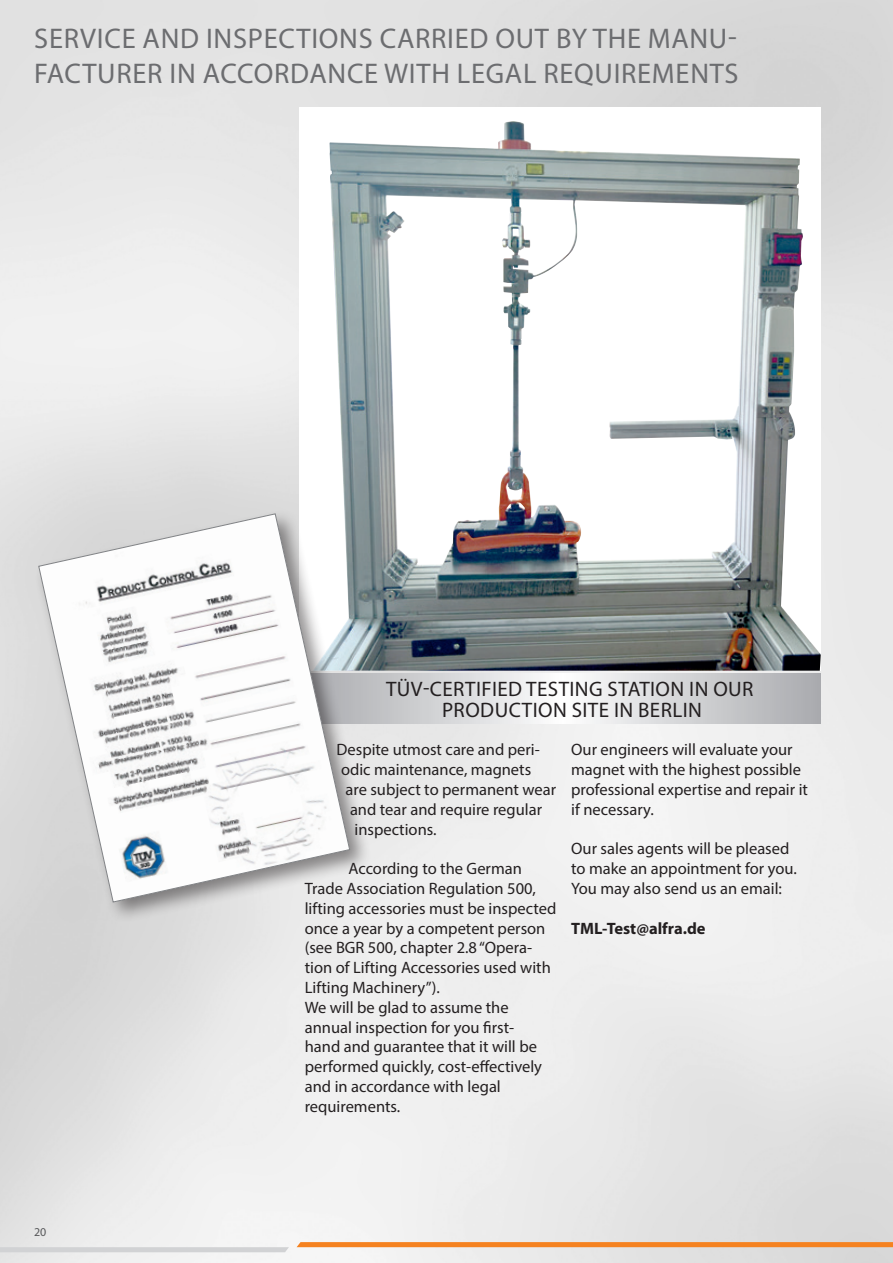
<style>
.page{position:relative;width:893px;height:1263px;background:#fff}
.page>*{position:absolute;margin:0;border:0;box-sizing:border-box;transform-origin:0 0}
.Ü2_Grey-Design{font:28.5px/34.5px "Myriad Pro";letter-spacing:.025em;color:#6c6d70}
.Sonderformen{font:21px/21px "Myriad Pro";letter-spacing:.02em;color:#231f20;text-align:center}
.INTRO{font:16.5px/19.8px "Myriad Pro";color:#231f20}
.INTRO-2{font:700 16.5px "Myriad Pro";color:#231f20}
.t1{font:12px "Myriad Pro";color:#57585a}
</style>
<div class="page">
<svg style="left:297px;top:1242px;width:596px;height:5px;background:#f48424"></svg>
<svg style="left:0;top:1247px;width:289px;height:5px"></svg>
<img style="left:329px;top:121px;width:492px;height:550px">
<svg style="left:372px;top:674px;width:449px;height:49px"></svg>
<div style="left:34px;top:509px;width:338px;height:415px;background:#231f20;opacity:.5"></div>
<svg style="left:38px;top:513px;width:312px;height:390px"></svg>
<p class="Ü2_Grey-Design" style="left:34px;top:21px;width:706px">SERVICE AND INSPECTIONS CARRIED OUT BY THE MANU-<br>FACTURER IN ACCORDANCE WITH LEGAL REQUIREMENTS</p>
<p class="Sonderformen" style="left:386px;top:678px;width:369px">TÜV-CERTIFIED TESTING STATION IN OUR<br>PRODUCTION SITE IN BERLIN</p>
<p class="t1" style="left:34px;top:1225px;width:14px">20</p>
<p class="INTRO" style="left:336px;top:740px;width:205px">Despite utmost care and peri-</p>
<p class="INTRO" style="left:341px;top:759px;width:192px">odic maintenance, magnets</p>
<p class="INTRO" style="left:345px;top:779px;width:212px">are subject to permanent wear</p>
<p class="INTRO" style="left:350px;top:799px;width:194px">and tear and require regular</p>
<p class="INTRO" style="left:354px;top:819px;width:84px">inspections.</p>
<p class="INTRO" style="left:305px;top:858px;width:253px;text-indent:44px">According to the German<br>Trade Association Regulation 500, lifting accessories must be inspected once a year by a competent person (see BGR 500, chapter 2.8 “Opera&shy;tion of Lifting Accessories used with<br>Lifting Machinery”).</p>
<p class="INTRO" style="left:305px;top:997px;width:239px">We will be glad to assume the annual inspection for you first&shy;hand and guarantee that it will be performed quickly, cost-effectively and in accordance with legal requirements.</p>
<p class="INTRO" style="left:571px;top:740px;width:238px">Our engineers will evaluate your magnet with the highest possible professional expertise and repair it if necessary.</p>
<p class="INTRO" style="left:571px;top:839px;width:227px">Our sales agents will be pleased to make an appointment for you.<br>You may also send us an email:</p>
<p class="INTRO-2" style="left:571px;top:917px;width:136px">TML-Test@alfra.de</p>
</div>
